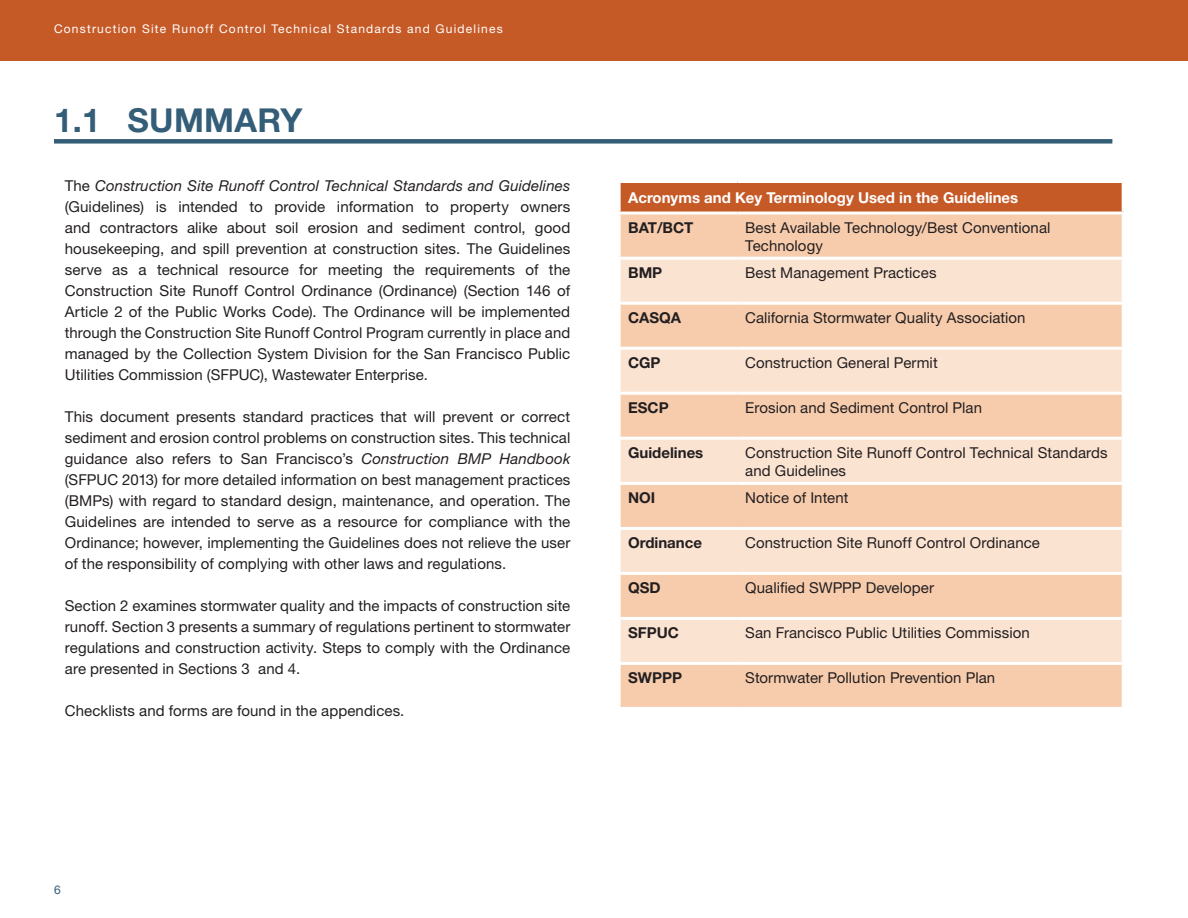
<style>
.page{position:relative;width:1188px;height:918px;background:#fff}
.page>*{position:absolute;margin:0;border:0;box-sizing:border-box;transform-origin:0 0}
.Heading_1{font:700 33px "Helvetica Neue LT Std";letter-spacing:.01em;color:#345d78}
.body_text{font:15px/21px "Helvetica Neue LT Std";letter-spacing:.005em;color:#231f20;text-align:justify}
.table_text{font:15px/18px "Helvetica Neue LT Std";letter-spacing:.005em;color:#231f20}
.table_row_header{font:700 15px "Helvetica Neue LT Std";color:#231f20}
.table_header_reverse{font:700 15px "Helvetica Neue LT Std";color:#fff}
.t1{font:12px "Helvetica Neue LT Std";letter-spacing:.1em;color:#fff}
.t2{font:12px "Helvetica Neue LT Std";color:#345d78}
.s1{font-style:italic}
</style>
<div class="page">
<div style="left:0;top:0;width:1188px;height:61px;background:#c65a27"></div>
<div style="left:54px;top:139px;width:1058px;height:5px;background:#345d78"></div>
<div style="left:619px;top:182px;width:504px;height:31px;background:#c65a27"></div>
<div style="left:621px;top:214px;width:501px;height:493px;background:#f7ccad"></div>
<svg style="left:621px;top:260px;width:501px;height:402px;background:#f9d8c1"></svg>
<hr style="left:618px;top:180px;width:120px;height:3px;background:#fff">
<hr style="left:618px;top:183px;width:3px;height:29px;background:#fff">
<hr style="left:738px;top:180px;width:387px;height:3px;background:#fff">
<hr style="left:1122px;top:183px;width:3px;height:29px;background:#fff">
<hr style="left:618px;top:212px;width:120px;height:2px;background:#fff">
<hr style="left:738px;top:212px;width:387px;height:2px;background:#fff">
<hr style="left:618px;top:257px;width:120px;height:3px;background:#fff">
<hr style="left:738px;top:257px;width:387px;height:3px;background:#fff">
<hr style="left:618px;top:302px;width:120px;height:3px;background:#fff">
<hr style="left:738px;top:302px;width:387px;height:3px;background:#fff">
<hr style="left:618px;top:347px;width:120px;height:3px;background:#fff">
<hr style="left:738px;top:347px;width:387px;height:3px;background:#fff">
<hr style="left:618px;top:392px;width:120px;height:3px;background:#fff">
<hr style="left:738px;top:392px;width:387px;height:3px;background:#fff">
<hr style="left:618px;top:437px;width:120px;height:3px;background:#fff">
<hr style="left:738px;top:437px;width:387px;height:3px;background:#fff">
<hr style="left:618px;top:482px;width:120px;height:3px;background:#fff">
<hr style="left:738px;top:482px;width:387px;height:3px;background:#fff">
<hr style="left:618px;top:527px;width:120px;height:3px;background:#fff">
<hr style="left:738px;top:527px;width:387px;height:3px;background:#fff">
<hr style="left:618px;top:572px;width:120px;height:3px;background:#fff">
<hr style="left:738px;top:572px;width:387px;height:3px;background:#fff">
<hr style="left:618px;top:617px;width:120px;height:3px;background:#fff">
<hr style="left:738px;top:617px;width:387px;height:3px;background:#fff">
<hr style="left:618px;top:662px;width:120px;height:3px;background:#fff">
<hr style="left:738px;top:662px;width:387px;height:3px;background:#fff">
<p class="t1" style="left:54px;top:22px;width:450px">Construction Site Runoff Control Technical Standards and Guidelines</p>
<h1 class="Heading_1" style="left:54px;top:99px;width:250px">1.1 SUMMARY</h1>
<p class="body_text" style="left:65px;top:175px;width:507px">The <span class="s1">Construction Site Runoff Control Technical Standards and Guidelines </span>(Guidelines) is intended to provide information to property owners and contractors alike about soil erosion and sediment control, good housekeeping, and spill prevention at construction sites. The Guidelines serve as a technical resource for meeting the requirements of the Construction Site Runoff Control Ordinance (Ordinance) (Section 146 of Article 2 of the Public Works Code). The Ordinance will be implemented through the Construction Site Runoff Control Program currently in place and managed by the Collection System Division for the San Francisco Public Utilities Commission (SFPUC), Wastewater Enterprise.</p>
<p class="body_text" style="left:65px;top:406px;width:507px">This document presents standard practices that will prevent or correct sediment and erosion control problems on construction sites. This technical guidance also refers to San Francisco’s <span class="s1">Construction BMP Handbook </span>(SFPUC 2013) for more detailed information on best management practices (BMPs) with regard to standard design, maintenance, and operation. The Guidelines are intended to serve as a resource for compliance with the Ordinance; however, implementing the Guidelines does not relieve the user of the responsibility of complying with other laws and regulations.</p>
<p class="body_text" style="left:65px;top:595px;width:507px">Section 2 examines stormwater quality and the impacts of construction site runoff. Section 3 presents a summary of regulations pertinent to stormwater regulations and construction activity. Steps to comply with the Ordinance are presented in Sections 3 and 4.</p>
<p class="body_text" style="left:65px;top:700px;width:341px">Checklists and forms are found in the appendices.</p>
<p class="table_header_reverse" style="left:628px;top:188px;width:392px">Acronyms and Key Terminology Used in the Guidelines</p>
<p class="table_row_header" style="left:628px;top:218px;width:67px">BAT/BCT</p>
<p class="table_text" style="left:745px;top:218px;width:307px">Best Available Technology/Best Conventional<br>Technology</p>
<p class="table_row_header" style="left:628px;top:263px;width:36px">BMP</p>
<p class="table_text" style="left:745px;top:263px;width:193px">Best Management Practices</p>
<p class="table_row_header" style="left:628px;top:308px;width:55px">CASQA</p>
<p class="table_text" style="left:745px;top:308px;width:282px">California Stormwater Quality Association</p>
<p class="table_row_header" style="left:628px;top:353px;width:34px">CGP</p>
<p class="table_text" style="left:745px;top:353px;width:194px">Construction General Permit</p>
<p class="table_row_header" style="left:628px;top:398px;width:42px">ESCP</p>
<p class="table_text" style="left:745px;top:398px;width:238px">Erosion and Sediment Control Plan</p>
<p class="table_row_header" style="left:628px;top:443px;width:77px">Guidelines</p>
<p class="table_text" style="left:745px;top:443px;width:364px">Construction Site Runoff Control Technical Standards and Guidelines</p>
<p class="table_row_header" style="left:628px;top:489px;width:29px">NOI</p>
<p class="table_text" style="left:745px;top:489px;width:105px">Notice of Intent</p>
<p class="table_row_header" style="left:628px;top:534px;width:75px">Ordinance</p>
<p class="table_text" style="left:745px;top:534px;width:296px">Construction Site Runoff Control Ordinance</p>
<p class="table_row_header" style="left:628px;top:579px;width:34px">QSD</p>
<p class="table_text" style="left:745px;top:579px;width:190px">Qualified SWPPP Developer</p>
<p class="table_row_header" style="left:628px;top:624px;width:52px">SFPUC</p>
<p class="table_text" style="left:745px;top:624px;width:286px">San Francisco Public Utilities Commission</p>
<p class="table_row_header" style="left:628px;top:669px;width:55px">SWPPP</p>
<p class="table_text" style="left:745px;top:669px;width:252px">Stormwater Pollution Prevention Plan</p>
<p class="t2" style="left:54px;top:883px;width:8px">6</p>
</div>
